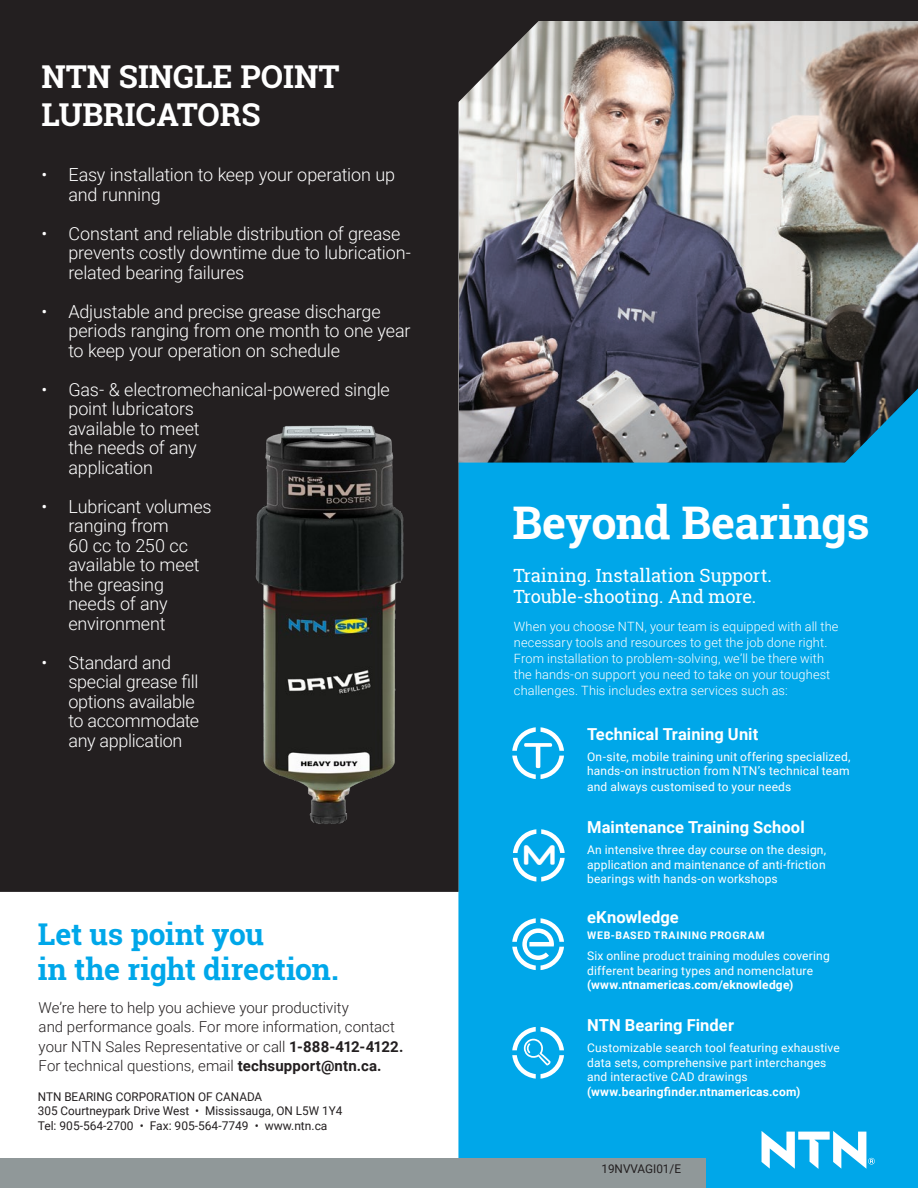
<style>
.page{position:relative;width:918px;height:1188px;background:#fff}
.page>*{position:absolute;margin:0;border:0;box-sizing:border-box;transform-origin:0 0}
.t1{font:700 45px "Roboto Slab";letter-spacing:-.01em;color:#fff}
.t2{font:700 31.5px/37.8px "Roboto Slab";color:#fff}
.t3{font:700 30.9px "Neuropol";color:#fff;scale:.96 1}
.CTA_Head{font:700 30px/34.5px "Roboto Slab";letter-spacing:-.01em;color:#00a7e9}
.t4{font:18.15px/21.8px "Roboto Slab";letter-spacing:-.01em;color:#fff}
.t5{font:300 18px/19.5px "Roboto";letter-spacing:-.01em;color:#fff}
.t6{font:700 16.5px "Roboto";letter-spacing:.005em;color:#fff}
.Body_K{font:300 15px/19.5px "Roboto";color:#231f20}
.t7{font:300 12.75px/16px "Roboto";letter-spacing:.01em;color:#fff}
.t8{font:12px/14.4px "Roboto";letter-spacing:.015em;color:#fff}
.Address{font:12px/14.4px "Roboto";color:#231f20}
.t9{font:700 10.5px "Roboto";letter-spacing:.06em;color:#fff}
.s1{font-weight:700}
</style>
<div class="page">
<img style="left:459px;top:20px;width:459px;height:443px">
<svg style="left:811px;top:376px;width:107px;height:87px;background:#205266"></svg>
<svg style="left:459px;top:20px;width:95px;height:107px;background:#93918e"></svg>
<div style="left:0;top:0;width:918px;height:20px;background:#231f20"></div>
<div style="left:458px;top:463px;width:460px;height:725px;background:#00a7e9"></div>
<div style="left:0;top:1159px;width:706px;height:29px;background:#909899"></div>
<div style="left:0;top:20px;width:459px;height:872px;background:#231f20"></div>
<svg style="left:512px;top:727px;width:52px;height:52px"></svg>
<svg style="left:512px;top:918px;width:52px;height:52px"></svg>
<svg style="left:512px;top:1027px;width:52px;height:52px"></svg>
<svg style="left:513px;top:829px;width:52px;height:53px"></svg>
<svg style="left:762px;top:1131px;width:113px;height:38px"></svg>
<img style="left:212px;top:409px;width:229px;height:441px">
<p class="t2" style="left:41px;top:57px;width:300px">NTN SINGLE POINT<br>LUBRICATORS</p>
<p class="t5" style="left:68px;top:164px;width:328px;text-indent:-27px">• Easy installation to keep your operation up and running</p>
<p class="t5" style="left:68px;top:223px;width:344px;text-indent:-27px">• Constant and reliable distribution of grease prevents costly downtime due to lubrication&shy;related bearing failures</p>
<p class="t5" style="left:68px;top:301px;width:344px;text-indent:-27px">• Adjustable and precise grease discharge periods ranging from one month to one year to keep your operation on schedule</p>
<p class="t5" style="left:68px;top:379px;width:323px;text-indent:-27px">• Gas- &amp; electromechanical-powered single point lubricators<br>available to meet<br>the needs of any<br>application</p>
<p class="t5" style="left:68px;top:496px;width:145px;text-indent:-27px">• Lubricant volumes ranging from<br>60 cc to 250 cc available to meet the greasing needs of any environment</p>
<p class="t5" style="left:68px;top:652px;width:132px;text-indent:-27px">• Standard and special grease fill options available to accommodate any application</p>
<p class="CTA_Head" style="left:38px;top:917px;width:302px">Let us point you<br>in the right direction.</p>
<p class="Body_K" style="left:39px;top:997px;width:366px">We’re here to help you achieve your productivity<br>and performance goals. For more information, contact your NTN Sales Representative or call <span class="s1">1-888-412-4122.<br></span>For technical questions, email <span class="s1">techsupport@ntn.ca.</span></p>
<p class="Address" style="left:38px;top:1089px;width:226px">NTN BEARING CORPORATION OF CANADA</p>
<p class="Address" style="left:38px;top:1103px;width:306px">305 Courtneypark Drive West • Mississauga, ON L5W 1Y4<br>Tel: 905-564-2700 • Fax: 905-564-7749 • www.ntn.ca</p>
<p class="t1" style="left:513px;top:492px;width:359px">Beyond Bearings</p>
<p class="t4" style="left:513px;top:564px;width:260px">Training. Installation Support.<br>Trouble-shooting. And more.</p>
<p class="t7" style="left:514px;top:618px;width:326px">When you choose NTN, your team is equipped with all the necessary tools and resources to get the job done right.<br>From installation to problem-solving, we’ll be there with the hands-on support you need to take on your toughest challenges. This includes extra services such as:</p>
<h3 class="t3" style="left:523px;top:839px;width:35px">M</h3>
<p class="t6" style="left:587px;top:722px;width:173px">Technical Training Unit</p>
<p class="t8" style="left:587px;top:749px;width:265px">On-site, mobile training unit offering specialized, hands-on instruction from NTN’s technical team</p>
<p class="t8" style="left:587px;top:779px;width:206px">and always customised to your needs</p>
<p class="t6" style="left:587px;top:816px;width:219px">Maintenance Training School</p>
<p class="t8" style="left:587px;top:843px;width:241px;text-align:justify">An intensive three day course on the design, application and maintenance of anti-friction bearings with hands-on workshops</p>
<p class="t6" style="left:587px;top:905px;width:93px">eKnowledge</p>
<p class="t9" style="left:587px;top:928px;width:179px">WEB-BASED TRAINING PROGRAM</p>
<p class="t8" style="left:587px;top:948px;width:244px">Six online product training modules covering different bearing types and nomenclature <span class="s1">(www.ntnamericas.com/eknowledge)</span></p>
<p class="t6" style="left:587px;top:1014px;width:148px">NTN Bearing Finder</p>
<p class="t8" style="left:587px;top:1041px;width:254px">Customizable search tool featuring exhaustive data sets, comprehensive part interchanges and interactive CAD drawings <span class="s1">(www.bearingfinder.ntnamericas.com)</span></p>
<p class="Address" style="left:601px;top:1161px;width:81px">19NVVAGI01/E</p>
</div>
